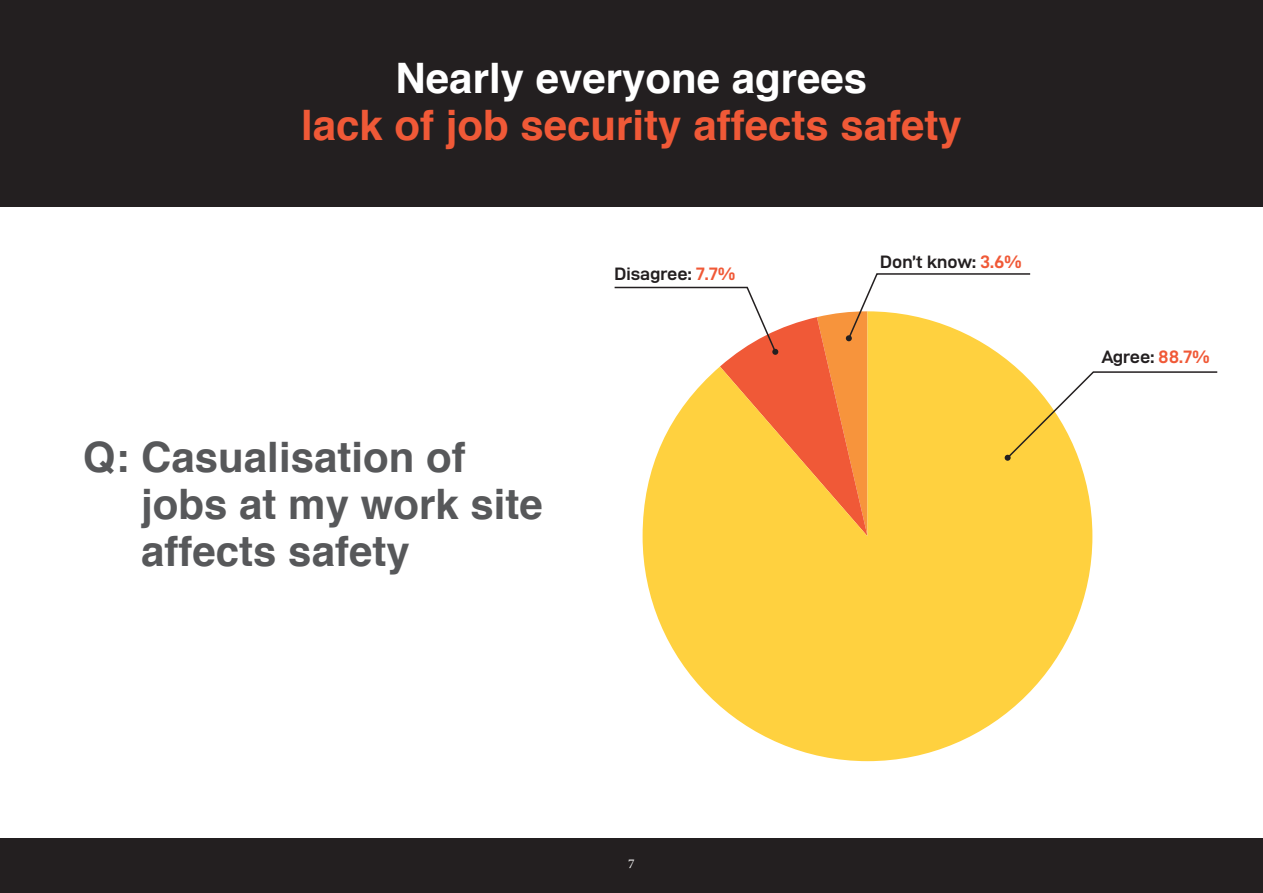
<style>
.page{position:relative;width:1263px;height:893px;background:#fff}
.page>*{position:absolute;margin:0;border:0;box-sizing:border-box;transform-origin:0 0}
.t1{font:700 42px/47.4px "Helvetica";color:#57585a}
.t2{font:700 42px "Helvetica";color:#f05937}
.t3{font:700 42px "Helvetica";color:#fff}
.t4{font:18px "D DIN Exp Bold";color:#231f20}
.t5{font:13.5px "Minion Pro";color:#fff}
.s1{color:#f05937}
</style>
<div class="page">
<svg style="left:643px;top:536px;width:449px;height:225px;fill:#ffd13f"></svg>
<div style="left:0;top:0;width:1263px;height:206px;background:#231f20"></div>
<div style="left:0;top:839px;width:1263px;height:54px;background:#231f20"></div>
<svg style="left:614px;top:273px;width:604px;height:263px"></svg>
<p class="t3" style="left:396px;top:44px;width:473px">Nearly everyone agrees</p>
<p class="t2" style="left:301px;top:92px;width:662px">lack of job security affects safety</p>
<p class="t1" style="left:141px;top:434px;width:403px;text-indent:-58px">Q: Casualisation of jobs at my work site affects safety</p>
<p class="t4" style="left:615px;top:264px;width:122px">Disagree: <span class="s1">7.7%</span></p>
<p class="t4" style="left:880px;top:252px;width:143px">Don’t know: <span class="s1">3.6%</span></p>
<p class="t4" style="left:1101px;top:346px;width:110px">Agree: <span class="s1">88.7%</span></p>
<p class="t5" style="left:628px;top:854px;width:8px">7</p>
</div>
